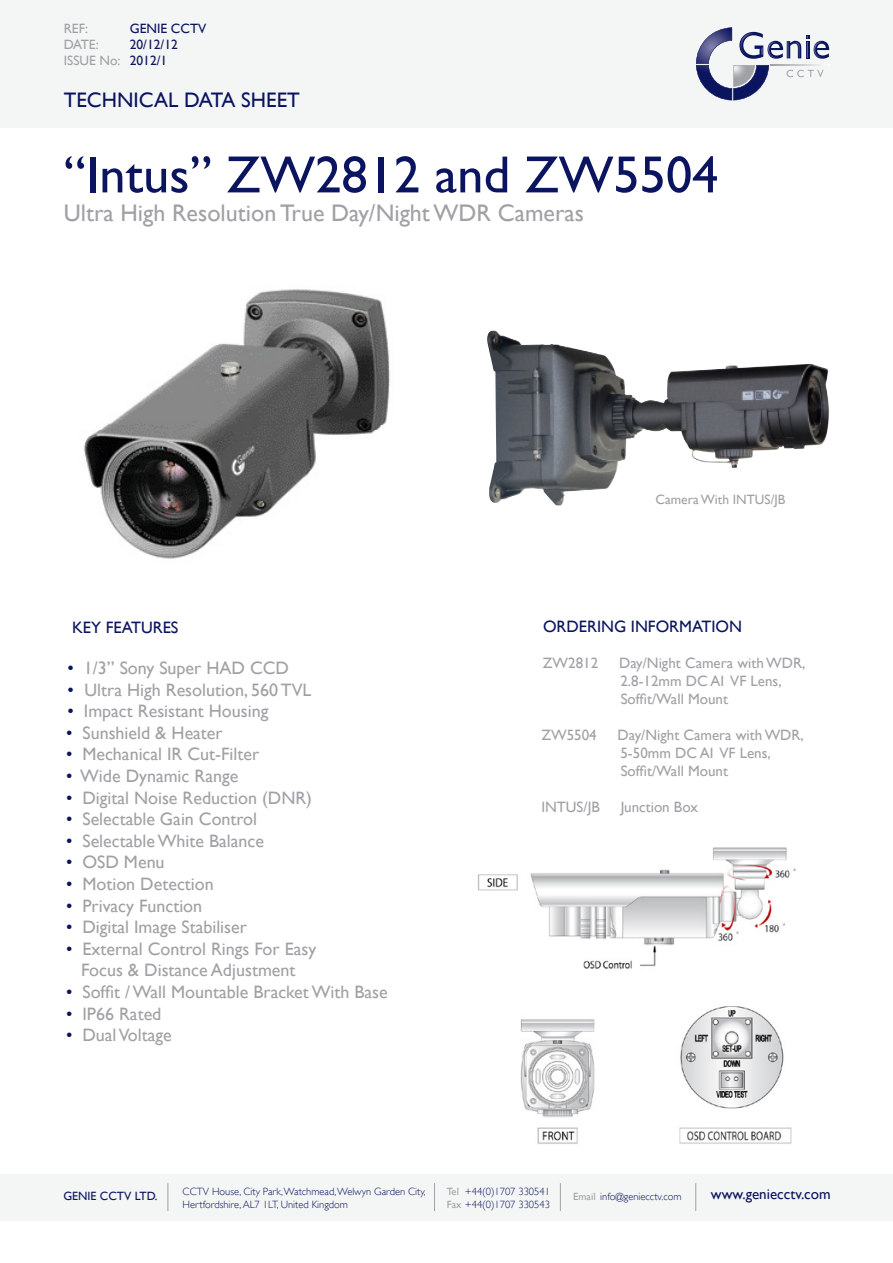
<style>
.page{position:relative;width:893px;height:1263px;background:#fff}
.page>*{position:absolute;margin:0;border:0;box-sizing:border-box;transform-origin:0 0}
.t1{font:52.5px "Gill Sans";color:#0b145e}
.t2{font:24px "Gill Sans";color:#a0a1a5}
.t3{font:21px "Gill Sans";color:#0b145e}
.t4{font:18px "Gill Sans";color:#a0a1a5}
.t5{font:16.5px "Gill Sans";color:#0b145e}
.t6{font:15px "Gill Sans";color:#a0a1a5}
.t7{font:15px "Gill Sans";color:#0b145e}
.t8{font:13.5px "Gill Sans";color:#a0a1a5}
.t9{font:13.5px "Gill Sans";color:#0b145e}
.t10{font:12px "Gill Sans";color:#0b145e}
.t11{font:300 10.5px "Gill Sans";color:#0b145e}
.s1{color:#0b145e}
.s2{font-weight:400;color:#a0a1a5}
</style>
<div class="page">
<div style="left:1px;top:1px;width:892px;height:127px;background:#f4f5f5"></div>
<div style="left:0;top:1174px;width:893px;height:46px;background:#f4f5f5"></div>
<svg style="left:168px;top:1183px;width:1px;height:28px"></svg>
<svg style="left:434px;top:1183px;width:1px;height:28px"></svg>
<svg style="left:560px;top:1183px;width:1px;height:28px"></svg>
<svg style="left:695px;top:1183px;width:1px;height:28px"></svg>
<svg style="left:696px;top:27px;width:133px;height:73px"></svg>
<img style="left:83px;top:289px;width:307px;height:270px">
<img style="left:477px;top:847px;width:319px;height:297px">
<img style="left:487px;top:331px;width:342px;height:175px">
<p class="t8" style="left:64px;top:21px;width:26px">REF:</p>
<p class="t9" style="left:130px;top:21px;width:78px">GENIE CCTV</p>
<p class="t8" style="left:64px;top:37px;width:36px">DATE:</p>
<p class="t9" style="left:130px;top:37px;width:50px">20/12/12</p>
<p class="t8" style="left:64px;top:53px;width:105px">ISSUE No: <span class="s1">2012/1</span></p>
<p class="t3" style="left:64px;top:87px;width:238px">TECHNICAL DATA SHEET</p>
<p class="t1" style="left:64px;top:144px;width:656px">“Intus” ZW2812 and ZW5504</p>
<p class="t2" style="left:64px;top:199px;width:522px">Ultra High Resolution True Day/Night WDR Cameras</p>
<p class="t5" style="left:72px;top:617px;width:108px">KEY FEATURES</p>
<p class="t4" style="left:68px;top:657px;width:223px"><span class="s1">•</span> 1/3” Sony Super HAD CCD</p>
<p class="t4" style="left:68px;top:679px;width:245px"><span class="s1">•</span> Ultra High Resolution, 560 TVL</p>
<p class="t4" style="left:68px;top:700px;width:202px"><span class="s1">•</span> Impact Resistant Housing</p>
<p class="t4" style="left:66px;top:722px;width:158px"><span class="s1">•</span> Sunshield &amp; Heater</p>
<p class="t4" style="left:66px;top:744px;width:195px"><span class="s1">•</span> Mechanical IR Cut-Filter</p>
<p class="t4" style="left:66px;top:765px;width:174px"><span class="s1">•</span> Wide Dynamic Range</p>
<p class="t4" style="left:66px;top:787px;width:248px"><span class="s1">•</span> Digital Noise Reduction (DNR)</p>
<p class="t4" style="left:66px;top:808px;width:193px"><span class="s1">•</span> Selectable Gain Control</p>
<p class="t4" style="left:66px;top:830px;width:199px"><span class="s1">•</span> Selectable White Balance</p>
<p class="t4" style="left:66px;top:852px;width:100px"><span class="s1">•</span> OSD Menu</p>
<p class="t4" style="left:66px;top:873px;width:149px"><span class="s1">•</span> Motion Detection</p>
<p class="t4" style="left:66px;top:895px;width:138px"><span class="s1">•</span> Privacy Function</p>
<p class="t4" style="left:66px;top:916px;width:182px"><span class="s1">•</span> Digital Image Stabiliser</p>
<p class="t4" style="left:66px;top:938px;width:252px"><span class="s1">•</span> External Control Rings For Easy</p>
<p class="t4" style="left:81px;top:960px;width:216px">Focus &amp; Distance Adjustment</p>
<p class="t4" style="left:66px;top:981px;width:323px"><span class="s1">•</span> Soffit / Wall Mountable Bracket With Base</p>
<p class="t4" style="left:66px;top:1003px;width:97px"><span class="s1">•</span> IP66 Rated</p>
<p class="t4" style="left:66px;top:1024px;width:107px"><span class="s1">•</span> Dual Voltage</p>
<p class="t8" style="left:655px;top:492px;width:131px">Camera With INTUS/JB</p>
<p class="t5" style="left:543px;top:617px;width:201px">ORDERING INFORMATION</p>
<p class="t6" style="left:543px;top:654px;width:57px">ZW2812</p>
<p class="t6" style="left:619px;top:654px;width:188px">Day/Night Camera with WDR,</p>
<p class="t6" style="left:620px;top:672px;width:163px">2.8-12mm DC AI VF Lens,</p>
<p class="t6" style="left:621px;top:690px;width:109px">Soffit/Wall Mount</p>
<p class="t6" style="left:541px;top:726px;width:57px">ZW5504</p>
<p class="t6" style="left:618px;top:726px;width:188px">Day/Night Camera with WDR,</p>
<p class="t6" style="left:620px;top:744px;width:152px">5-50mm DC AI VF Lens,</p>
<p class="t6" style="left:621px;top:762px;width:109px">Soffit/Wall Mount</p>
<p class="t6" style="left:541px;top:798px;width:60px">INTUS/JB</p>
<p class="t6" style="left:621px;top:798px;width:79px">Junction Box</p>
<p class="t11" style="left:183px;top:1185px;width:245px">CCTV House, City Park, Watchmead, Welwyn Garden City,</p>
<p class="t11" style="left:183px;top:1198px;width:167px">Hertfordshire, AL7 1LT, United Kingdom</p>
<p class="t11" style="left:447px;top:1185px;width:105px"><span class="s2">Tel</span> +44(0)1707 330541</p>
<p class="t11" style="left:447px;top:1198px;width:105px"><span class="s2">Fax</span> +44(0)1707 330543</p>
<p class="t10" style="left:63px;top:1188px;width:96px">GENIE CCTV LTD.</p>
<p class="t11" style="left:573px;top:1190px;width:110px"><span class="s2">Email</span> info@geniecctv.com</p>
<p class="t7" style="left:711px;top:1185px;width:121px">www.geniecctv.com</p>
</div>
